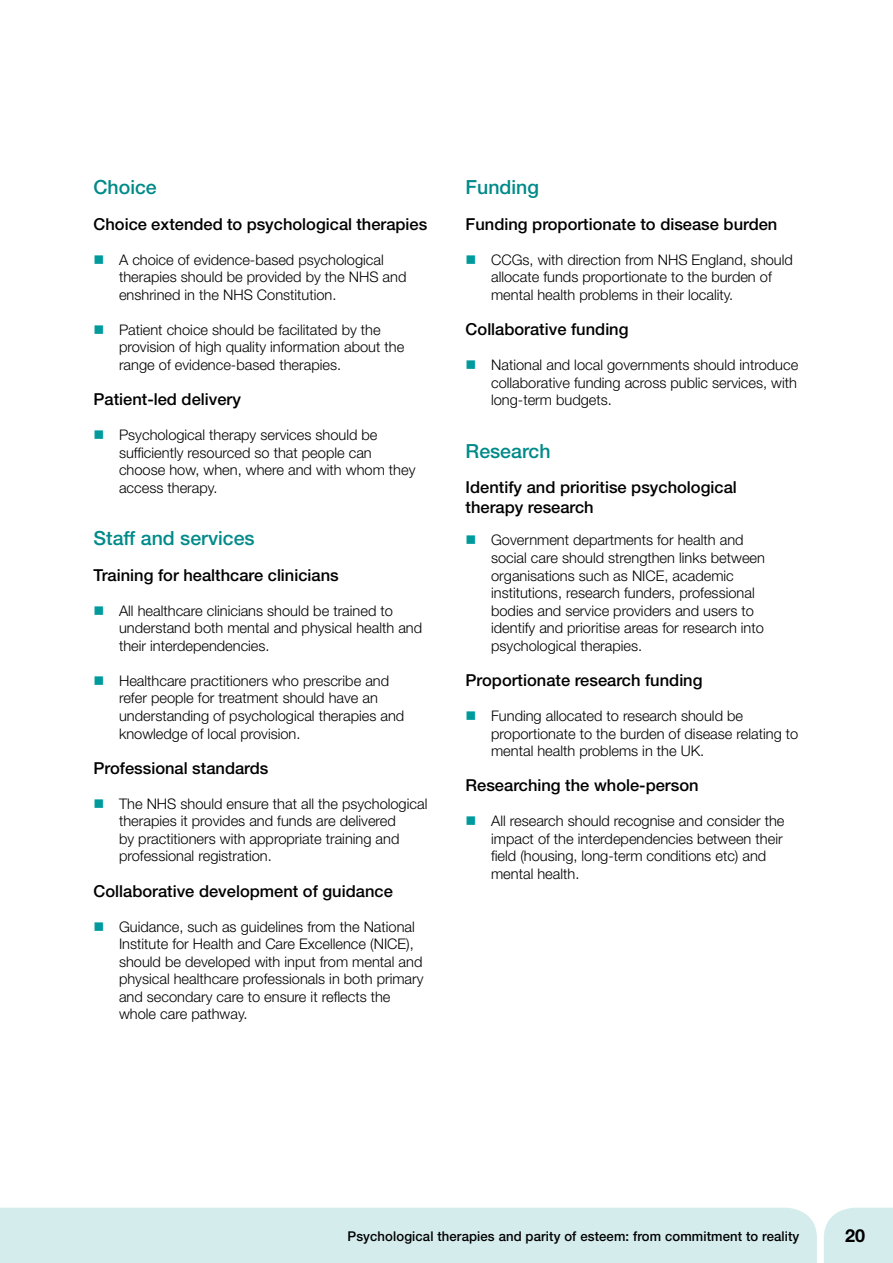
<style>
.page{position:relative;width:893px;height:1263px;background:#fff}
.page>*{position:absolute;margin:0;border:0;box-sizing:border-box;transform-origin:0 0}
.t1{font:500 19.5px "Helvetica Neue LT Std";color:#008a89}
.t2{font:700 18px "Helvetica Neue LT Std";color:#000}
.t3{font:500 16.5px/19.8px "Helvetica Neue LT Std";color:#000}
.t4{font:300 14.7px/17.5px "Helvetica Neue LT Std";color:#000}
.t5{font:500 13.5px "Helvetica Neue LT Std";letter-spacing:.01em;color:#000}
</style>
<div class="page">
<div style="left:0;top:1208px;width:817px;height:55px;background:#d5eced"></div>
<div style="left:824px;top:1208px;width:69px;height:55px;background:#d5eced"></div>
<h1 class="t1" style="left:94px;top:176px;width:65px">Choice</h1>
<p class="t3" style="left:94px;top:214px;width:335px">Choice extended to psychological therapies</p>
<p class="t4" style="left:119px;top:250px;width:289px">A choice of evidence-based psychological therapies should be provided by the NHS and enshrined in the NHS Constitution.</p>
<p class="t4" style="left:119px;top:320px;width:287px">Patient choice should be facilitated by the provision of high quality information about the range of evidence-based therapies.</p>
<p class="t3" style="left:94px;top:389px;width:149px">Patient-led delivery</p>
<p class="t4" style="left:119px;top:426px;width:298px">Psychological therapy services should be sufficiently resourced so that people can choose how, when, where and with whom they access therapy.</p>
<h1 class="t1" style="left:94px;top:527px;width:163px">Staff and services</h1>
<p class="t3" style="left:94px;top:565px;width:247px">Training for healthcare clinicians</p>
<p class="t4" style="left:119px;top:601px;width:305px">All healthcare clinicians should be trained to understand both mental and physical health and their interdependencies.</p>
<p class="t4" style="left:119px;top:671px;width:287px">Healthcare practitioners who prescribe and refer people for treatment should have an understanding of psychological therapies and knowledge of local provision.</p>
<p class="t3" style="left:94px;top:758px;width:176px">Professional standards</p>
<p class="t4" style="left:119px;top:794px;width:310px">The NHS should ensure that all the psychological therapies it provides and funds are delivered<br>by practitioners with appropriate training and professional registration.</p>
<p class="t3" style="left:94px;top:880px;width:301px">Collaborative development of guidance</p>
<p class="t4" style="left:119px;top:917px;width:306px">Guidance, such as guidelines from the National Institute for Health and Care Excellence (NICE), should be developed with input from mental and physical healthcare professionals in both primary and secondary care to ensure it reflects the whole care pathway.</p>
<h1 class="t1" style="left:466px;top:176px;width:75px">Funding</h1>
<p class="t3" style="left:466px;top:214px;width:313px">Funding proportionate to disease burden</p>
<p class="t4" style="left:491px;top:250px;width:303px">CCGs, with direction from NHS England, should allocate funds proportionate to the burden of mental health problems in their locality.</p>
<p class="t3" style="left:466px;top:319px;width:164px">Collaborative funding</p>
<p class="t4" style="left:491px;top:356px;width:309px;text-align:justify">National and local governments should introduce collaborative funding across public services, with long-term budgets.</p>
<h1 class="t1" style="left:466px;top:439px;width:86px">Research</h1>
<p class="t3" style="left:466px;top:477px;width:273px">Identify and prioritise psychological therapy research</p>
<p class="t4" style="left:491px;top:531px;width:275px">Government departments for health and social care should strengthen links between organisations such as NICE, academic institutions, research funders, professional bodies and service providers and users to identify and prioritise areas for research into psychological therapies.</p>
<p class="t3" style="left:466px;top:670px;width:238px">Proportionate research funding</p>
<p class="t4" style="left:491px;top:707px;width:309px">Funding allocated to research should be proportionate to the burden of disease relating to mental health problems in the UK.</p>
<p class="t3" style="left:466px;top:775px;width:234px">Researching the whole-person</p>
<p class="t4" style="left:491px;top:812px;width:295px">All research should recognise and consider the impact of the interdependencies between their field (housing, long-term conditions etc) and mental health.</p>
<p class="t5" style="left:347px;top:1228px;width:453px">Psychological therapies and parity of esteem: from commitment to reality</p>
<p class="t2" style="left:845px;top:1224px;width:22px">20</p>
</div>
